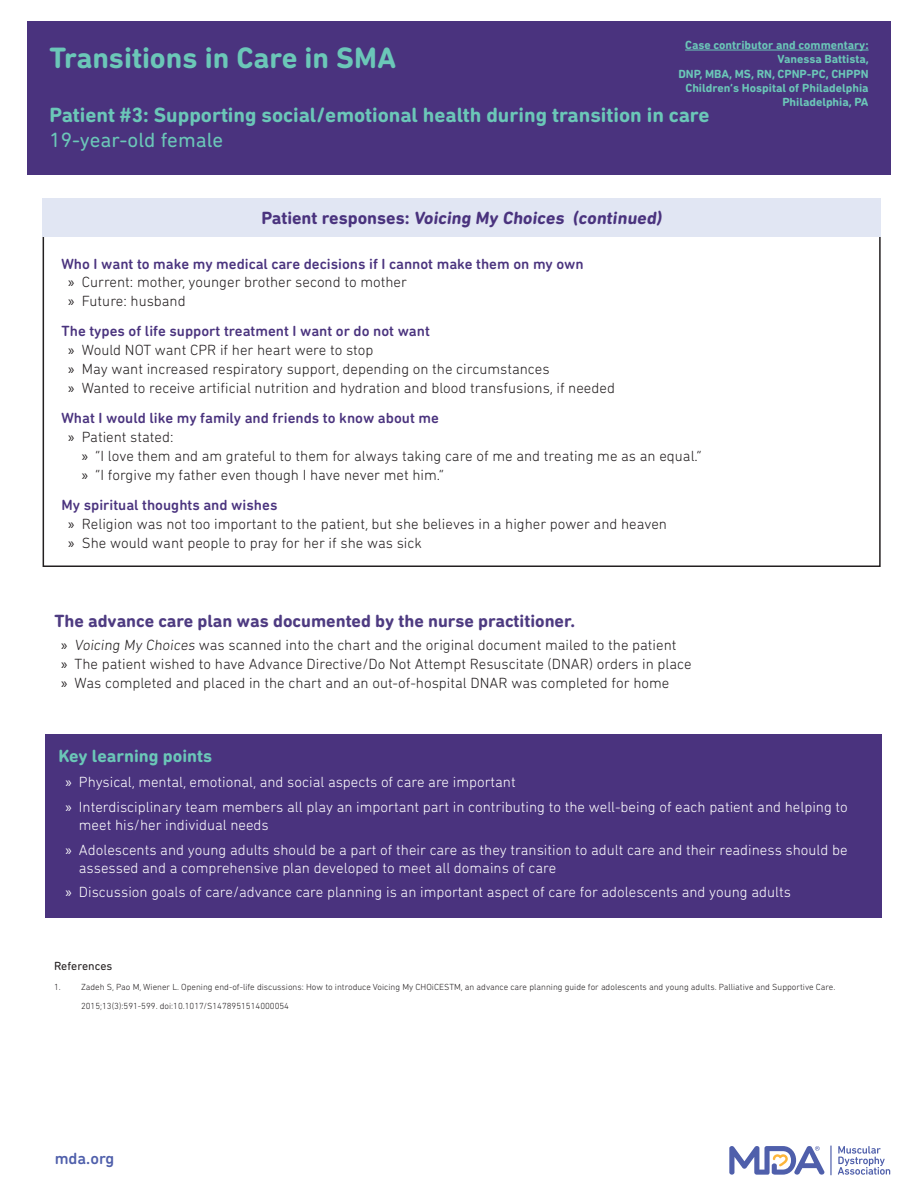
<style>
.page{position:relative;width:918px;height:1188px;background:#fff}
.page>*{position:absolute;margin:0;border:0;box-sizing:border-box;transform-origin:0 0}
.t1{font:700 30px "DIN Next Rounded LT Pro";color:#6bc7b8}
.t2{font:700 21px "DIN Next Rounded LT Pro";color:#6bc7b8}
.t3{font:21px "DIN Next Rounded LT Pro";color:#6bc7b8}
.t4{font:700 18px "DIN Next Rounded LT Pro";color:#4e3b81}
.t5{font:700 18px "DIN Next Rounded LT Pro";color:#4a337e}
.t6{font:700 18px "DIN Next Rounded LT Pro";color:#6bc7b8}
.t7{font:500 16.5px "DIN Next Rounded LT Pro";color:#4f5fab}
.t8{font:300 15px/18.9px "DIN Next Rounded LT Pro";color:#231f20}
.t9{font:300 15px/24.8px "DIN Next Rounded LT Pro";color:#fff}
.t10{font:500 15px/18.9px "DIN Next Rounded LT Pro";color:#4a337e}
.t11{font:700 12px/14.4px "DIN Next Rounded LT Pro";color:#6bc7b8;text-align:right}
.t12{font:12px "DIN Next Rounded LT Pro";color:#231f20}
.t13{font:300 9px/19.5px "DIN Next Rounded LT Pro";color:#231f20}
.s1{font-family:"Myriad Pro";font-weight:400;color:#231f20}
.s2{font-weight:300;color:#231f20}
.s3{font-weight:500;color:#4a337e}
.s4{font-family:"Myriad Pro";font-weight:400}
</style>
<div class="page">
<svg style="left:830px;top:1145px;width:2px;height:30px"></svg>
<svg style="left:838px;top:1146px;width:52px;height:29px"></svg>
<svg style="left:729px;top:1146px;width:95px;height:29px"></svg>
<div style="left:27px;top:22px;width:864px;height:153px;background:#4a337e"></div>
<hr style="left:685px;top:50px;width:184px;height:1px;background:#6bc7b8">
<div style="left:43px;top:198px;width:838px;height:39px;background:#e1e6f3"></div>
<div style="left:45px;top:734px;width:836px;height:183px;background:#4a337e"></div>
<p class="t11" style="left:678px;top:38px;width:192px">Case contributor and commentary:<br>Vanessa Battista,<br>DNP, MBA, MS, RN, CPNP-PC, CHPPN<br>Children’s Hospital of Philadelphia<br>Philadelphia, PA</p>
<h1 class="t1" style="left:49px;top:40px;width:348px">Transitions in Care in SMA</h1>
<h2 class="t2" style="left:49px;top:103px;width:662px">Patient #3: Supporting social/emotional health during transition in care</h2>
<h2 class="t3" style="left:49px;top:128px;width:175px">19-year-old female</h2>
<p class="t5" style="left:261px;top:208px;width:405px">Patient responses: Voicing My Choices (continued)</p>
<p class="t10" style="left:68px;top:254px;width:517px;text-indent:-7px">Who I want to make my medical care decisions if I cannot make them on my own <span class="s1">»</span> <span class="s2">Current: mother, younger brother second to mother<br></span><span class="s1">»</span> <span class="s2">Future: husband</span></p>
<p class="t8" style="left:68px;top:322px;width:548px;text-indent:-7px"><span class="s3">The types of life support treatment I want or do not want<br></span><span class="s4">»</span> Would NOT want CPR if her heart were to stop<br><span class="s4">»</span> May want increased respiratory support, depending on the circumstances<br><span class="s4">»</span> Wanted to receive artificial nutrition and hydration and blood transfusions, if needed</p>
<p class="t10" style="left:68px;top:409px;width:372px;text-indent:-7px">What I would like my family and friends to know about me <span class="s1">»</span> <span class="s2">Patient stated:</span></p>
<p class="t8" style="left:82px;top:446px;width:622px"><span class="s4">»</span> “I love them and am grateful to them for always taking care of me and treating me as an equal.” <span class="s4">»</span> “I forgive my father even though I have never met him.”</p>
<p class="t8" style="left:68px;top:495px;width:600px;text-indent:-7px"><span class="s3">My spiritual thoughts and wishes<br></span><span class="s4">»</span> Religion was not too important to the patient, but she believes in a higher power and heaven <span class="s4">»</span> She would want people to pray for her if she was sick</p>
<p class="t4" style="left:54px;top:610px;width:522px">The advance care plan was documented by the nurse practitioner.</p>
<p class="t8" style="left:61px;top:635px;width:632px"><span class="s4">»</span> Voicing My Choices was scanned into the chart and the original document mailed to the patient<br><span class="s4">»</span> The patient wished to have Advance Directive/Do Not Attempt Resuscitate (DNAR) orders in place <span class="s4">»</span> Was completed and placed in the chart and an out-of-hospital DNAR was completed for home</p>
<p class="t6" style="left:59px;top:746px;width:155px">Key learning points</p>
<p class="t9" style="left:65px;top:770px;width:784px"><span class="s4">»</span> Physical, mental, emotional, and social aspects of care are important<br><span class="s4">»</span> Interdisciplinary team members all play an important part in contributing to the well-being of each patient and helping to</p>
<p class="t9" style="left:65px;top:812px;width:784px;text-indent:14px">meet his/her individual needs<br><span class="s4">»</span> Adolescents and young adults should be a part of their care as they transition to adult care and their readiness should be</p>
<p class="t9" style="left:65px;top:855px;width:727px;text-indent:14px">assessed and a comprehensive plan developed to meet all domains of care<br><span class="s4">»</span> Discussion goals of care/advance care planning is an important aspect of care for adolescents and young adults</p>
<p class="t12" style="left:54px;top:959px;width:60px">References</p>
<p class="t13" style="left:81px;top:977px;width:756px;text-indent:-27px">1. Zadeh S, Pao M, Wiener L. Opening end-of-life discussions: How to introduce Voicing My CHOiCESTM, an advance care planning guide for adolescents and young adults. Palliative and Supportive Care.<br>2015;13(3):591-599. doi:10.1017/S1478951514000054</p>
<p class="t7" style="left:55px;top:1149px;width:61px">mda.org</p>
</div>
